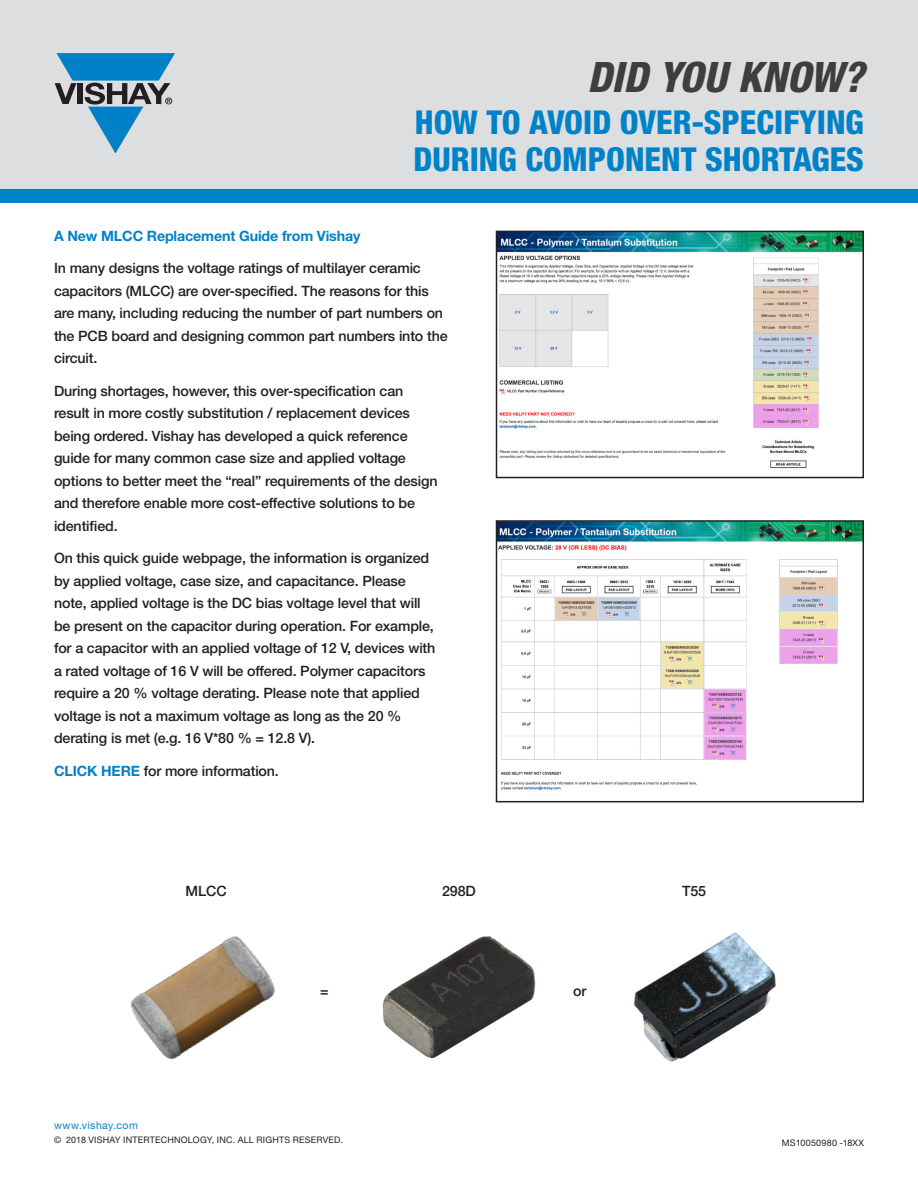
<style>
.page{position:relative;width:918px;height:1188px;background:#fff}
.page>*{position:absolute;margin:0;border:0;box-sizing:border-box;transform-origin:0 0}
.t1{font:italic 800 condensed 42px "Helvetica Neue LT Std";color:#3e3e3f}
.t2{font:800 condensed 33px/37.5px "Helvetica Neue LT Std";color:#0082c8}
.Table_Body{font:500 14.25px/22.5px "Helvetica Neue LT Std";letter-spacing:-.01em;color:#231f20}
.Table_Body-2{font:700 14.25px "Helvetica Neue LT Std";letter-spacing:-.01em;color:#0082c8}
.PL_BrochureType{font:10.5px "Helvetica Neue LT Std";letter-spacing:.045em;color:#0082c8}
.PT_SubTitle{font:9px "Helvetica Neue LT Std";letter-spacing:.025em;color:#231f20}
.s1{font-weight:700;color:#0082c8}
</style>
<div class="page">
<div style="left:0;top:0;width:918px;height:189px;background:#dddee0"></div>
<svg style="left:55px;top:53px;width:120px;height:100px"></svg>
<div style="left:0;top:189px;width:918px;height:13px;background:#0082c8"></div>
<svg style="left:495px;top:230px;width:369px;height:249px"></svg>
<svg style="left:495px;top:520px;width:369px;height:283px"></svg>
<img style="left:130px;top:936px;width:145px;height:124px">
<img style="left:634px;top:932px;width:142px;height:130px">
<img style="left:382px;top:936px;width:154px;height:123px">
<p class="t1" style="left:588px;top:51px;width:278px">DID YOU KNOW?</p>
<p class="t2" style="left:414px;top:103px;width:452px">HOW TO AVOID OVER-SPECIFYING<br>DURING COMPONENT SHORTAGES</p>
<p class="Table_Body-2" style="left:54px;top:227px;width:308px">A New MLCC Replacement Guide from Vishay</p>
<p class="Table_Body" style="left:54px;top:257px;width:395px">In many designs the voltage ratings of multilayer ceramic capacitors (MLCC) are over-specified. The reasons for this are many, including reducing the number of part numbers on the PCB board and designing common part numbers into the circuit.</p>
<p class="Table_Body" style="left:54px;top:379px;width:385px">During shortages, however, this over-specification can result in more costly substitution / replacement devices being ordered. Vishay has developed a quick reference guide for many common case size and applied voltage options to better meet the “real” requirements of the design and therefore enable more cost-effective solutions to be identified.</p>
<p class="Table_Body" style="left:54px;top:547px;width:383px">On this quick guide webpage, the information is organized by applied voltage, case size, and capacitance. Please note, applied voltage is the DC bias voltage level that will be present on the capacitor during operation. For example, for a capacitor with an applied voltage of 12 V, devices with a rated voltage of 16 V will be offered. Polymer capacitors require a 20 % voltage derating. Please note that applied voltage is not a maximum voltage as long as the 20 % derating is met (e.g. 16 V*80 % = 12.8 V).</p>
<p class="Table_Body" style="left:54px;top:759px;width:226px"><span class="s1">CLICK HERE</span> for more information.</p>
<p class="Table_Body" style="left:186px;top:880px;width:42px">MLCC</p>
<p class="Table_Body" style="left:682px;top:880px;width:26px">T55</p>
<p class="Table_Body" style="left:442px;top:880px;width:35px">298D</p>
<p class="Table_Body" style="left:320px;top:979px;width:10px">=</p>
<p class="Table_Body" style="left:573px;top:979px;width:15px">or</p>
<p class="PL_BrochureType" style="left:54px;top:1119px;width:86px">www.vishay.com</p>
<p class="PT_SubTitle" style="left:54px;top:1135px;width:290px">© 2018 VISHAY INTERTECHNOLOGY, INC. ALL RIGHTS RESERVED.</p>
<p class="PT_SubTitle" style="left:782px;top:1138px;width:84px">MS10050980 -18XX</p>
</div>
